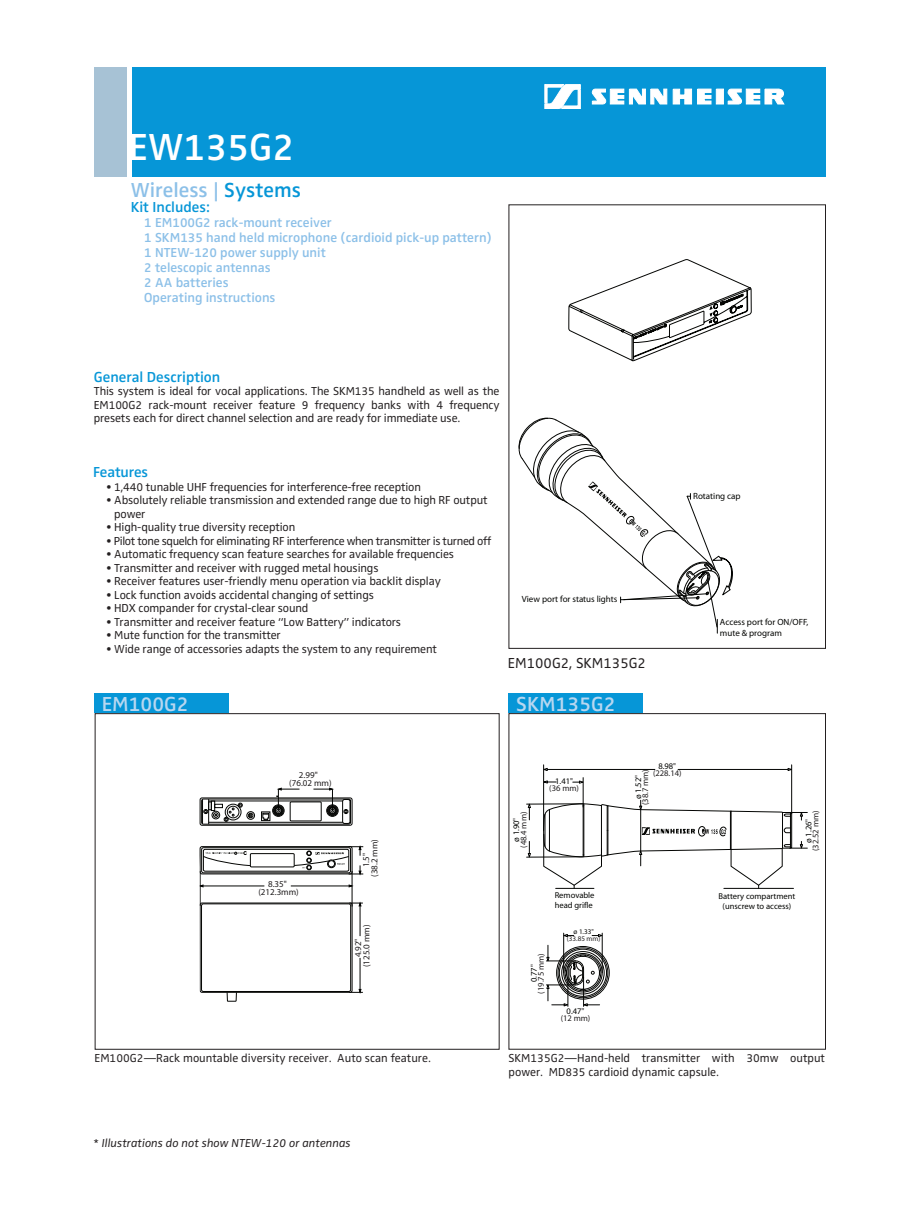
<style>
.page{position:relative;width:920px;height:1215px;background:#fff}
.page>*{position:absolute;margin:0;border:0;box-sizing:border-box;transform-origin:0 0}
.t1{font:600 39px "Sennheiser";color:#fff}
.t2{font:600 21px "Sennheiser";color:#8cc0e8}
.t3{font:600 21px "Sennheiser";color:#b8d7f0}
.t4{font:600 15px "Sennheiser";color:#0696d7}
.t5{font:15px "Sennheiser";color:#231f20}
.t6{font:600 13.5px/15px "Sennheiser";color:#8cc0e8}
.t7{font:12px/13.5px "Sennheiser";letter-spacing:-.01em;color:#231f20}
.t8{font:12px "Sennheiser";letter-spacing:-.03em;color:#231f20}
.t9{font:italic 12px "Sennheiser";color:#231f20}
.t10{font:9px/10.8px "Myriad";color:#040503}
.t11{font:9px/8.2px "Myriad";color:#201d1e;text-align:center}
.t12{font:8.55px/7.2px "Myriad";color:#201d1e;text-align:center}
.t13{font:8.55px/10.2px "Myriad";color:#040503}
.t14{font:7.2px/7.2px "Myriad";color:#201d1e;text-align:center}
.s1{color:#0696d7}
.s2{color:#040503}
</style>
<div class="page">
<div style="left:95px;top:713px;width:405px;height:337px;border:1px solid #231f20"></div>
<div style="left:508px;top:204px;width:318px;height:445px;border:1px solid #231f20"></div>
<svg style="left:568px;top:259px;width:184px;height:103px"></svg>
<div style="left:132px;top:68px;width:694px;height:109px;background:#0696d7"></div>
<div style="left:94px;top:68px;width:33px;height:109px;background:#a7c2d5"></div>
<svg style="left:544px;top:84px;width:240px;height:25px"></svg>
<div style="left:94px;top:693px;width:135px;height:20px;background:#0696d7"></div>
<svg style="left:199px;top:787px;width:165px;height:214px"></svg>
<div style="left:200px;top:903px;width:152px;height:89px;border:1px solid #040503;border-radius:2px"></div>
<div style="left:200px;top:846px;width:152px;height:28px;border:1px solid #040503;border-radius:2px"></div>
<div style="left:201px;top:848px;width:150px;height:25px;border:1px solid #040503;border-radius:2px"></div>
<div style="left:200px;top:798px;width:152px;height:27px;border:1px solid #040503;border-radius:2px"></div>
<div style="left:201px;top:799px;width:150px;height:25px;border:1px solid #040503;border-radius:2px"></div>
<div style="left:203px;top:849px;width:146px;height:22px;border:1px solid #040503;border-radius:2px"></div>
<div style="left:250px;top:853px;width:44px;height:14px;border:1px solid #040503"></div>
<div style="left:290px;top:802px;width:31px;height:19px;border:1px solid #040503"></div>
<div style="left:201px;top:904px;width:150px;height:88px;border:1px solid #040503;border-radius:2px"></div>
<svg style="left:227px;top:992px;width:10px;height:10px"></svg>
<div style="left:327px;top:805px;width:11px;height:12px;border:1px solid #040503;border-radius:50%"></div>
<div style="left:327px;top:805px;width:11px;height:11px;border:1px solid #040503;border-radius:50%"></div>
<div style="left:328px;top:806px;width:9px;height:9px;border:1px solid #040503;border-radius:50%"></div>
<div style="left:328px;top:807px;width:8px;height:8px;border:1px solid #040503;border-radius:50%"></div>
<div style="left:329px;top:807px;width:7px;height:7px;border:1px solid #040503;border-radius:50%"></div>
<svg style="left:344px;top:809px;width:4px;height:5px"></svg>
<div style="left:342px;top:799px;width:8px;height:25px;border:1px solid #040503;border-radius:2px"></div>
<hr style="left:209px;top:801px;width:134px;height:1px;background:#040503">
<hr style="left:209px;top:822px;width:134px;height:1px;background:#040503">
<hr style="left:200px;top:871px;width:1px;height:35px;background:#040503">
<hr style="left:352px;top:871px;width:1px;height:36px;background:#040503">
<hr style="left:360px;top:958px;width:1px;height:31px;background:#040503">
<hr style="left:360px;top:906px;width:1px;height:30px;background:#040503">
<svg style="left:349px;top:903px;width:14px;height:3px"></svg>
<svg style="left:349px;top:989px;width:14px;height:4px"></svg>
<hr style="left:203px;top:886px;width:61px;height:1px;background:#040503">
<hr style="left:291px;top:886px;width:58px;height:1px;background:#040503">
<svg style="left:203px;top:852px;width:47px;height:14px"></svg>
<svg style="left:294px;top:846px;width:69px;height:29px"></svg>
<svg style="left:313px;top:788px;width:22px;height:26px"></svg>
<svg style="left:199px;top:787px;width:100px;height:37px"></svg>
<svg style="left:518px;top:418px;width:215px;height:215px"></svg>
<div style="left:508px;top:693px;width:135px;height:20px;background:#0696d7"></div>
<hr style="left:791px;top:765px;width:1px;height:49px;background:#040503">
<hr style="left:543px;top:765px;width:1px;height:65px;background:#040503">
<hr style="left:678px;top:769px;width:110px;height:1px;background:#040503">
<svg style="left:543px;top:768px;width:4px;height:3px"></svg>
<hr style="left:547px;top:769px;width:108px;height:1px;background:#040503">
<hr style="left:527px;top:804px;width:55px;height:1px;background:#040503">
<hr style="left:527px;top:857px;width:55px;height:1px;background:#040503">
<svg style="left:528px;top:804px;width:3px;height:16px"></svg>
<svg style="left:528px;top:841px;width:3px;height:16px"></svg>
<div style="left:562px;top:951px;width:42px;height:43px;border:1px solid #040503;border-radius:50%"></div>
<div style="left:563px;top:953px;width:39px;height:39px;border:1px solid #040503;border-radius:50%"></div>
<svg style="left:564px;top:934px;width:10px;height:3px"></svg>
<svg style="left:592px;top:934px;width:10px;height:3px"></svg>
<hr style="left:563px;top:933px;width:1px;height:40px;background:#040503">
<hr style="left:602px;top:933px;width:1px;height:40px;background:#040503">
<svg style="left:546px;top:945px;width:55px;height:61px"></svg>
<svg style="left:543px;top:778px;width:264px;height:111px"></svg>
<div style="left:508px;top:713px;width:318px;height:337px;border:1px solid #231f20"></div>
<h1 class="t1" style="left:129px;top:125px;width:167px">EW135G2</h1>
<h2 class="t2" style="left:131px;top:178px;width:172px">Wireless | <span class="s1">Systems</span></h2>
<p class="t4" style="left:131px;top:198px;width:80px">Kit Includes:</p>
<p class="t6" style="left:144px;top:215px;width:349px">1 EM100G2 rack-mount receiver<br>1 SKM135 hand held microphone (cardioid pick-up pattern)<br>1 NTEW-120 power supply unit<br>2 telescopic antennas<br>2 AA batteries<br>Operating instructions</p>
<p class="t4" style="left:94px;top:368px;width:128px">General Description</p>
<p class="t7" style="left:94px;top:384px;width:407px;text-align:justify">This system is ideal for vocal applications. The SKM135 handheld as well as the EM100G2 rack-mount receiver feature 9 frequency banks with 4 frequency presets each for direct channel selection and are ready for immediate use.</p>
<p class="t4" style="left:93px;top:463px;width:57px">Features</p>
<p class="t7" style="left:107px;top:480px;width:316px">• 1,440 tunable UHF frequencies for interference-free reception</p>
<p class="t7" style="left:114px;top:493px;width:375px;text-indent:-8px">• Absolutely reliable transmission and extended range due to high RF output power</p>
<p class="t7" style="left:107px;top:520px;width:190px">• High-quality true diversity reception</p>
<p class="t8" style="left:107px;top:534px;width:386px">• Pilot tone squelch for eliminating RF interference when transmitter is turned off</p>
<p class="t7" style="left:107px;top:547px;width:349px">• Automatic frequency scan feature searches for available frequencies</p>
<p class="t7" style="left:107px;top:561px;width:273px">• Transmitter and receiver with rugged metal housings</p>
<p class="t7" style="left:107px;top:574px;width:336px">• Receiver features user-friendly menu operation via backlit display</p>
<p class="t7" style="left:107px;top:588px;width:269px">• Lock function avoids accidental changing of settings</p>
<p class="t7" style="left:107px;top:601px;width:203px">• HDX compander for crystal-clear sound</p>
<p class="t7" style="left:107px;top:615px;width:296px">• Transmitter and receiver feature “Low Battery” indicators</p>
<p class="t7" style="left:107px;top:628px;width:176px">• Mute function for the transmitter</p>
<p class="t7" style="left:107px;top:642px;width:332px">• Wide range of accessories adapts the system to any requirement</p>
<h2 class="t3" style="left:102px;top:691px;width:88px">EM100G2</h2>
<p class="t10" style="left:522px;top:594px;width:97px">View port for status lights</p>
<p class="t5" style="left:508px;top:654px;width:140px">EM100G2, SKM135G2</p>
<h2 class="t3" style="left:516px;top:691px;width:101px">SKM135G2</h2>
<p class="t10" style="left:693px;top:491px;width:49px">Rotating cap</p>
<p class="t10" style="left:720px;top:617px;width:90px">Access port for ON/OFF, mute &amp; program</p>
<p class="t11" style="left:289px;top:771px;width:44px">2.99" (76.02 mm)</p>
<p class="t11" style="left:258px;top:881px;width:42px">8.35" (212.3mm)</p>
<p class="t11" style="left:362px;top:877px;width:39px;rotate:-90deg">1.5"<br>(38.2 mm)</p>
<p class="t11" style="left:354px;top:967px;width:44px;rotate:-90deg">4.92" (125.0 mm)</p>
<p class="t7" style="left:94px;top:1051px;width:338px">EM100G2—Rack mountable diversity receiver. Auto scan feature.</p>
<p class="t12" style="left:513px;top:848px;width:37px;rotate:-90deg"><span class="s2">ø 1.90</span>" (48.4 mm)</p>
<p class="t12" style="left:549px;top:778px;width:31px"><span class="s2">1.41</span>" (36 mm)</p>
<p class="t12" style="left:653px;top:763px;width:30px"><span class="s2">8.98</span>" (228.14)</p>
<p class="t12" style="left:635px;top:805px;width:37px;rotate:-90deg"><span class="s2">ø 1.52</span>" (38.7 mm)</p>
<p class="t12" style="left:805px;top:851px;width:42px;rotate:-90deg"><span class="s2">ø 1.26</span>" (32.52 mm)</p>
<p class="t12" style="left:531px;top:994px;width:42px;rotate:-90deg"><span class="s2">0.77</span>" (19.75 mm)</p>
<p class="t13" style="left:555px;top:890px;width:41px">Removable head grifle</p>
<p class="t13" style="left:719px;top:892px;width:78px;text-align:center">Battery compartment (unscrew to access)</p>
<p class="t14" style="left:567px;top:928px;width:35px"><span class="s2">ø 1.33</span>" (33.85 mm)</p>
<p class="t12" style="left:561px;top:1008px;width:31px"><span class="s2">0.47</span>" (12 mm)</p>
<p class="t7" style="left:508px;top:1051px;width:318px">SKM135G2—Hand-held transmitter with 30mw output power. MD835 cardioid dynamic capsule.</p>
<p class="t9" style="left:94px;top:1136px;width:259px">* Illustrations do not show NTEW-120 or antennas</p>
</div>
